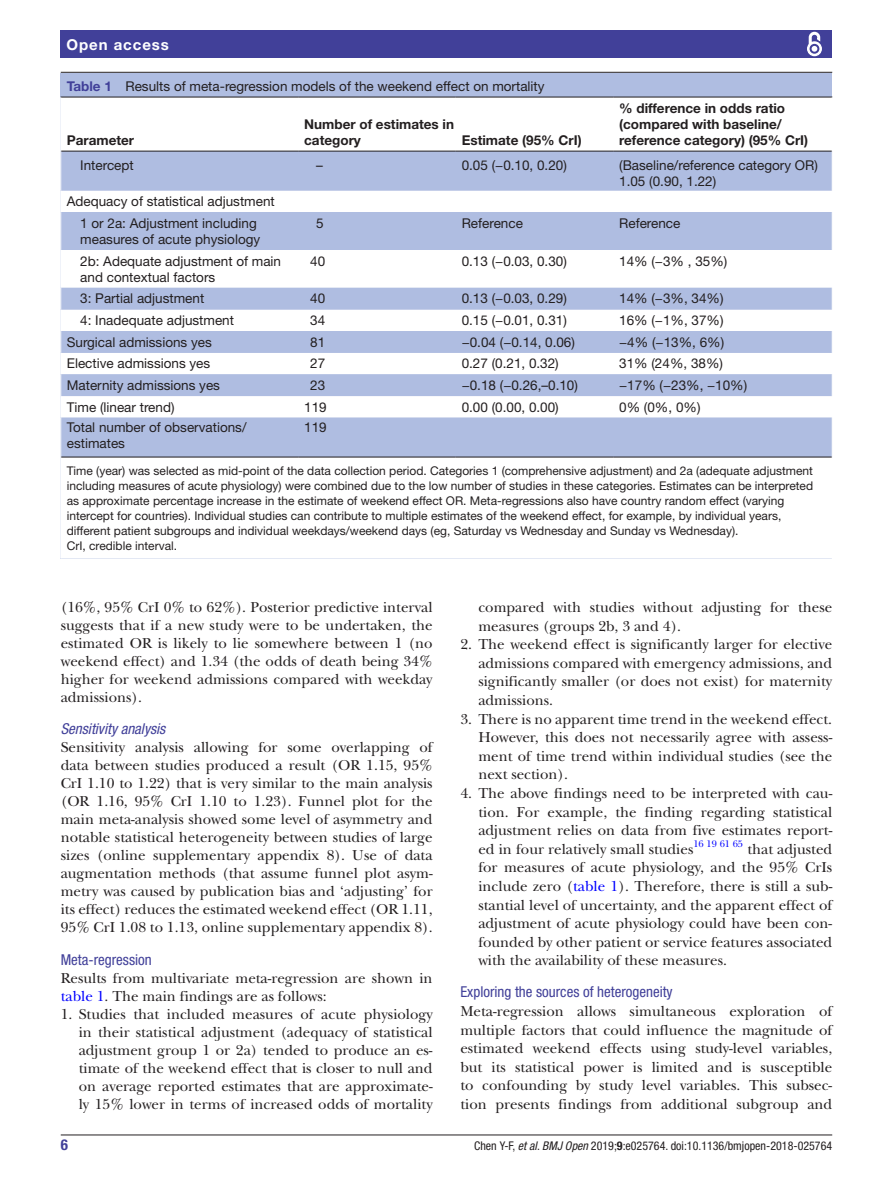
<style>
.page{position:relative;width:893px;height:1191px;background:#fff}
.page>*{position:absolute;margin:0;border:0;box-sizing:border-box;transform-origin:0 0}
.t1{font:15px/18px "New Baskerville";color:#231f20;text-align:justify}
.t2{font:condensed 15px "Helvetica Neue LT Std";color:#414099}
.t3{font:italic condensed 15px "Helvetica Neue LT Std";color:#414099}
.t4{font:700 15px "Helvetica Neue LT Std";letter-spacing:.065em;color:#fff}
.t5{font:700 condensed 15px "Helvetica Neue LT Std";color:#414099}
.t6{font:13.5px/16.2px "Helvetica Neue LT Std";color:#231f20}
.t7{font:700 13.5px/16.2px "Helvetica Neue LT Std";color:#231f20}
.t8{font:12px/15px "Helvetica Neue LT Std";color:#231f20}
.t9{font:condensed 12px "Helvetica Neue LT Std";color:#231f20}
.t10{font:9.9px "New Baskerville";color:#00f}
.s1{font-weight:700;color:#414099}
.s2{color:#00f}
.s3{font-style:italic}
.s4{font-weight:700}
</style>
<div class="page">
<hr style="left:61px;top:1134px;width:771px;height:1px;background:#231f20">
<div style="left:61px;top:31px;width:771px;height:27px;background:#414099"></div>
<svg style="left:807px;top:31px;width:15px;height:26px"></svg>
<div style="left:61px;top:73px;width:771px;height:485px;background:#afbde1"></div>
<hr style="left:61px;top:72px;width:771px;height:1px;background:#231f20">
<div style="left:61px;top:98px;width:771px;height:460px;background:#fff"></div>
<svg style="left:61px;top:152px;width:771px;height:305px"></svg>
<hr style="left:61px;top:97px;width:237px;height:1px;background:#231f20">
<hr style="left:61px;top:151px;width:237px;height:1px;background:#231f20">
<hr style="left:298px;top:97px;width:158px;height:1px;background:#231f20">
<hr style="left:298px;top:151px;width:158px;height:1px;background:#231f20">
<hr style="left:456px;top:97px;width:157px;height:1px;background:#231f20">
<hr style="left:456px;top:151px;width:157px;height:1px;background:#231f20">
<hr style="left:613px;top:97px;width:219px;height:1px;background:#231f20">
<hr style="left:613px;top:151px;width:219px;height:1px;background:#231f20">
<hr style="left:298px;top:457px;width:158px;height:1px;background:#231f20">
<hr style="left:456px;top:457px;width:157px;height:1px;background:#231f20">
<hr style="left:613px;top:457px;width:219px;height:1px;background:#231f20">
<hr style="left:61px;top:457px;width:237px;height:1px;background:#231f20">
<svg style="left:60px;top:190px;width:1px;height:22px"></svg>
<svg style="left:60px;top:288px;width:1px;height:130px"></svg>
<hr style="left:67px;top:534px;width:765px;height:1px;background:#fff">
<hr style="left:67px;top:549px;width:765px;height:1px;background:#fff">
<p class="t4" style="left:66px;top:35px;width:104px">Open access</p>
<p class="t6" style="left:67px;top:78px;width:479px"><span class="s1">Table 1</span> Results of meta-regression models of the weekend effect on mortality</p>
<p class="t7" style="left:67px;top:132px;width:69px">Parameter</p>
<p class="t7" style="left:304px;top:116px;width:151px">Number of estimates in category</p>
<p class="t7" style="left:462px;top:132px;width:121px">Estimate (95% CrI)</p>
<p class="t7" style="left:619px;top:99px;width:191px">% difference in odds ratio (compared with baseline/ reference category) (95% CrI)</p>
<p class="t6" style="left:80px;top:157px;width:55px">Intercept</p>
<p class="t6" style="left:316px;top:157px;width:8px">–</p>
<p class="t6" style="left:462px;top:157px;width:107px">0.05 (−0.10, 0.20)</p>
<p class="t6" style="left:619px;top:157px;width:200px">(Baseline/reference category OR)<br>1.05 (0.90, 1.22)</p>
<p class="t6" style="left:67px;top:190px;width:210px;line-height:21.6px;text-align:center">Adequacy of statistical adjustment<br>1 or 2a: Adjustment including</p>
<p class="t6" style="left:80px;top:231px;width:182px">measures of acute physiology</p>
<p class="t6" style="left:316px;top:215px;width:9px">5</p>
<p class="t6" style="left:462px;top:215px;width:63px">Reference</p>
<p class="t6" style="left:619px;top:215px;width:63px">Reference</p>
<p class="t6" style="left:80px;top:252px;width:202px">2b: Adequate adjustment of main and contextual factors</p>
<p class="t6" style="left:310px;top:252px;width:17px">40</p>
<p class="t6" style="left:462px;top:252px;width:107px">0.13 (−0.03, 0.30)</p>
<p class="t6" style="left:619px;top:252px;width:110px">14% (−3% , 35%)</p>
<p class="t6" style="left:80px;top:290px;width:126px">3: Partial adjustment</p>
<p class="t6" style="left:310px;top:290px;width:17px">40</p>
<p class="t6" style="left:462px;top:290px;width:107px">0.13 (−0.03, 0.29)</p>
<p class="t6" style="left:619px;top:290px;width:106px">14% (−3%, 34%)</p>
<p class="t6" style="left:80px;top:312px;width:155px">4: Inadequate adjustment</p>
<p class="t6" style="left:310px;top:312px;width:17px">34</p>
<p class="t6" style="left:462px;top:312px;width:107px">0.15 (−0.01, 0.31)</p>
<p class="t6" style="left:619px;top:312px;width:106px">16% (−1%, 37%)</p>
<p class="t6" style="left:67px;top:334px;width:147px">Surgical admissions yes</p>
<p class="t6" style="left:310px;top:334px;width:17px">81</p>
<p class="t6" style="left:462px;top:334px;width:115px">−0.04 (−0.14, 0.06)</p>
<p class="t6" style="left:619px;top:334px;width:106px">−4% (−13%, 6%)</p>
<p class="t6" style="left:67px;top:355px;width:145px">Elective admissions yes</p>
<p class="t6" style="left:310px;top:355px;width:17px">27</p>
<p class="t6" style="left:462px;top:355px;width:99px">0.27 (0.21, 0.32)</p>
<p class="t6" style="left:619px;top:355px;width:105px">31% (24%, 38%)</p>
<p class="t6" style="left:67px;top:377px;width:155px">Maternity admissions yes</p>
<p class="t6" style="left:310px;top:377px;width:17px">23</p>
<p class="t6" style="left:462px;top:377px;width:118px">−0.18 (−0.26,–0.10)</p>
<p class="t6" style="left:619px;top:377px;width:130px">−17% (−23%, −10%)</p>
<p class="t6" style="left:67px;top:398px;width:109px">Time (linear trend)</p>
<p class="t6" style="left:304px;top:398px;width:24px">119</p>
<p class="t6" style="left:462px;top:398px;width:99px">0.00 (0.00, 0.00)</p>
<p class="t6" style="left:619px;top:398px;width:83px">0% (0%, 0%)</p>
<p class="t6" style="left:67px;top:419px;width:181px">Total number of observations/ estimates</p>
<p class="t6" style="left:304px;top:419px;width:24px">119</p>
<p class="t8" style="left:67px;top:463px;width:748px">Time (year) was selected as mid-point of the data collection period. Categories 1 (comprehensive adjustment) and 2a (adequate adjustment including measures of acute physiology) were combined due to the low number of studies in these categories. Estimates can be interpreted as approximate percentage increase in the estimate of weekend effect OR. Meta-regressions also have country random effect (varying intercept for countries). Individual studies can contribute to multiple estimates of the weekend effect, for example, by individual years, different patient subgroups and individual weekdays/weekend days (eg, Saturday vs Wednesday and Sunday vs Wednesday).<br>CrI, credible interval.</p>
<p class="t1" style="left:61px;top:598px;width:373px">(16%, 95% CrI 0% to 62%). Posterior predictive interval suggests that if a new study were to be undertaken, the estimated OR is likely to lie somewhere between 1 (no weekend effect) and 1.34 (the odds of death being 34% higher for weekend admissions compared with weekday admissions).</p>
<p class="t3" style="left:61px;top:719px;width:106px">Sensitivity analysis</p>
<p class="t1" style="left:61px;top:738px;width:373px">Sensitivity analysis allowing for some overlapping of data between studies produced a result (OR 1.15, 95% CrI 1.10 to 1.22) that is very similar to the main analysis (OR 1.16, 95% CrI 1.10 to 1.23). Funnel plot for the main meta-analysis showed some level of asymmetry and notable statistical heterogeneity between studies of large sizes (online supplementary appendix 8). Use of data augmentation methods (that assume funnel plot asym&shy;metry was caused by publication bias and ‘adjusting’ for its effect) reduces the estimated weekend effect (OR 1.11, 95% CrI 1.08 to 1.13, online supplementary appendix 8).</p>
<p class="t2" style="left:61px;top:951px;width:93px">Meta-regression</p>
<p class="t1" style="left:61px;top:969px;width:373px">Results from multivariate meta-regression are shown in <span class="s2">table 1</span>. The main findings are as follows:</p>
<p class="t1" style="left:79px;top:1005px;width:355px;text-indent:-18px">1. Studies that included measures of acute physiology in their statistical adjustment (adequacy of statistical adjustment group 1 or 2a) tended to produce an es&shy;timate of the weekend effect that is closer to null and on average reported estimates that are approximate&shy;ly 15% lower in terms of increased odds of mortality</p>
<p class="t1" style="left:478px;top:598px;width:355px;line-height:18.6px">compared with studies without adjusting for these measures (groups 2b, 3 and 4).</p>
<p class="t1" style="left:478px;top:635px;width:355px;line-height:18.6px;text-indent:-18px">2. The weekend effect is significantly larger for elective admissions compared with emergency admissions, and significantly smaller (or does not exist) for maternity admissions.</p>
<p class="t1" style="left:478px;top:709px;width:355px;line-height:18.6px;text-indent:-18px">3. There is no apparent time trend in the weekend effect.<br>However, this does not necessarily agree with assess&shy;ment of time trend within individual studies (see the next section).</p>
<p class="t1" style="left:478px;top:784px;width:355px;line-height:18.6px;text-indent:-18px">4. The above findings need to be interpreted with cau&shy;tion. For example, the finding regarding statistical adjustment relies on data from five estimates report&shy;ed in four relatively small studies</p>
<p class="t10" style="left:693px;top:838px;width:51px">16 19 61 65</p>
<p class="t1" style="left:478px;top:839px;width:355px;line-height:18.6px;text-indent:269px">that adjusted for measures of acute physiology, and the 95% CrIs include zero (<span class="s2">table 1</span>). Therefore, there is still a sub&shy;stantial level of uncertainty, and the apparent effect of adjustment of acute physiology could have been con&shy;founded by other patient or service features associated with the availability of these measures.</p>
<p class="t2" style="left:460px;top:983px;width:214px">Exploring the sources of heterogeneity</p>
<p class="t1" style="left:460px;top:1002px;width:373px;line-height:18.6px">Meta-regression allows simultaneous exploration of multiple factors that could influence the magnitude of estimated weekend effects using study-level variables, but its statistical power is limited and is susceptible to confounding by study level variables. This subsec&shy;tion presents findings from additional subgroup and</p>
<p class="t5" style="left:61px;top:1135px;width:9px">6</p>
<p class="t9" style="left:474px;top:1138px;width:360px">Chen Y-F, <span class="s3">et al</span>. <span class="s3">BMJ Open</span> 2019;<span class="s4">9</span>:e025764. doi:10.1136/bmjopen-2018-025764</p>
</div>
